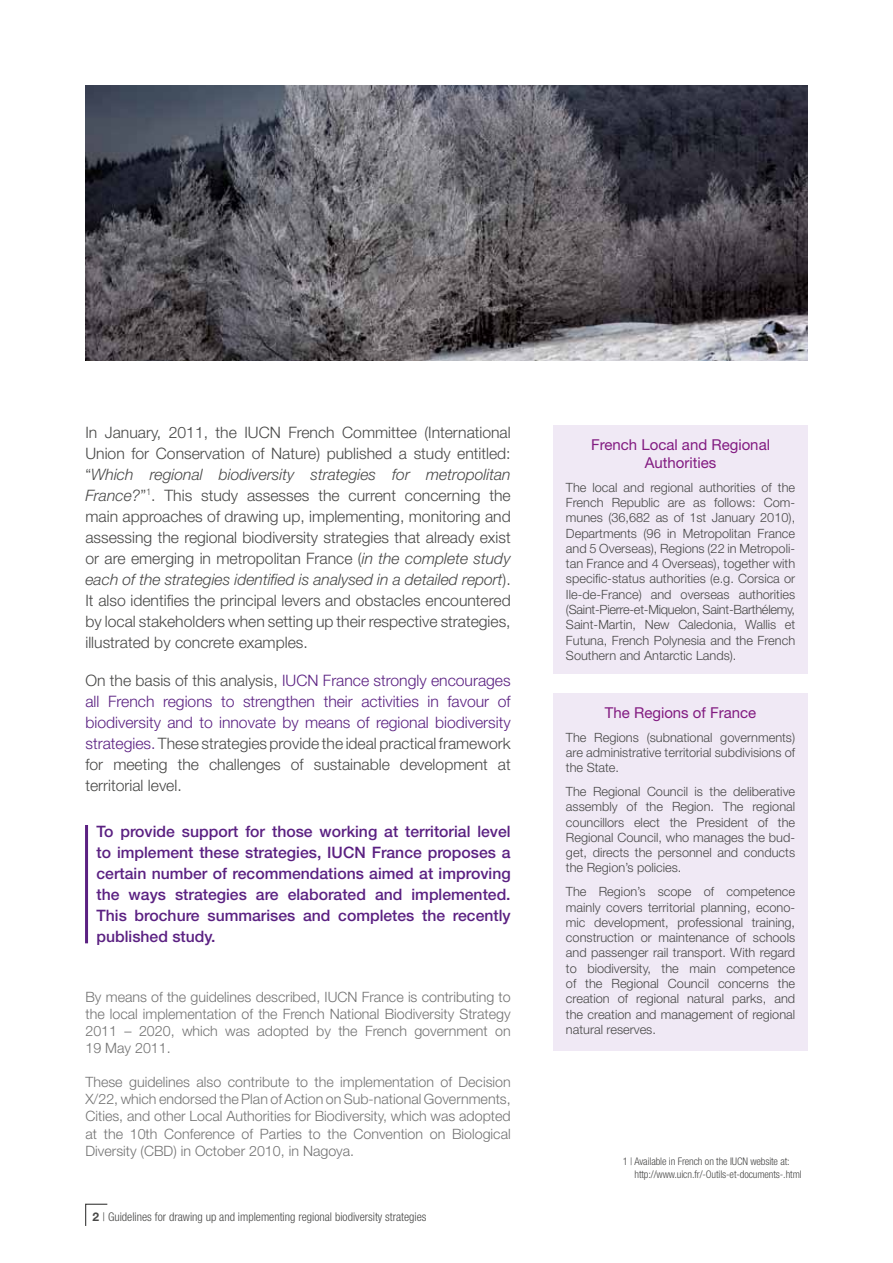
<style>
.page{position:relative;width:893px;height:1263px;background:#fff}
.page>*{position:absolute;margin:0;border:0;box-sizing:border-box;transform-origin:0 0}
.t1{font:300 15.75px/21px "Helvetica Neue";color:#484847;text-align:justify}
.t2{font:300 15.75px/21px "Helvetica Neue";color:#5b2182;text-align:justify}
.t3{font:500 15.75px/21px "Helvetica Neue";color:#5b2182;text-align:justify}
.t4{font:15px/18px "Helvetica Neue";color:#821b81;text-align:center}
.t5{font:300 14.25px/17.1px "Helvetica Neue";color:#737373;text-align:justify}
.t6{font:300 12.75px/15.3px "Helvetica Neue";color:#484847;text-align:justify}
.t7{font:300 condensed 12px "Helvetica Neue";color:#484847}
.t8{font:300 condensed 10.5px/12.6px "Helvetica Neue";letter-spacing:-.01em;color:#484847}
.s1{font-style:italic}
.s2{color:#484847}
.s3{font-family:"Helvetica Neue CE";font-weight:700;font-stretch:normal}
</style>
<div class="page">
<svg style="left:85px;top:1203px;width:23px;height:23px"></svg>
<img style="left:85px;top:85px;width:723px;height:275px">
<hr style="left:85px;top:825px;width:3px;height:118px;background:#5b2182">
<div style="left:553px;top:425px;width:255px;height:249px;background:#f0e9f5"></div>
<div style="left:553px;top:693px;width:255px;height:357px;background:#f0e9f5"></div>
<p class="t1" style="left:85px;top:421px;width:427px">In January, 2011, the IUCN French Committee (International Union for Conservation of Nature) published a study entitled: “<span class="s1">Which regional biodiversity strategies for metropolitan France?</span>”<sup>1</sup>. This study assesses the current concerning the main approaches of drawing up, implementing, monitoring and assessing the regional biodiversity strategies that already exist or are emerging in metropolitan France (<span class="s1">in the complete study each of the strategies identified is analysed in a detailed report</span>).<br>It also identifies the principal levers and obstacles encountered by local stakeholders when setting up their respective strategies, illustrated by concrete examples.</p>
<p class="t2" style="left:85px;top:669px;width:427px"><span class="s2">On the basis of this analysis,</span> IUCN France strongly encourages all French regions to strengthen their activities in favour of biodiversity and to innovate by means of regional biodiversity strategies. <span class="s2">These strategies provide the ideal practical framework for meeting the challenges of sustainable development at territorial level.</span></p>
<p class="t3" style="left:97px;top:821px;width:416px">To provide support for those working at territorial level to implement these strategies, IUCN France proposes a certain number of recommendations aimed at improving the ways strategies are elaborated and implemented.<br>This brochure summarises and completes the recently published study.</p>
<p class="t5" style="left:85px;top:988px;width:427px">By means of the guidelines described, IUCN France is contributing to the local implementation of the French National Biodiversity Strategy 2011 – 2020, which was adopted by the French government on 19 May 2011.</p>
<p class="t5" style="left:85px;top:1073px;width:427px">These guidelines also contribute to the implementation of Decision X/22, which endorsed the Plan of Action on Sub-national Governments, Cities, and other Local Authorities for Biodiversity, which was adopted at the 10th Conference of Parties to the Convention on Biological Diversity (CBD) in October 2010, in Nagoya.</p>
<p class="t7" style="left:92px;top:1210px;width:336px"><span class="s3">2</span> | Guidelines for drawing up and implementing regional biodiversity strategies</p>
<p class="t4" style="left:591px;top:435px;width:180px">French Local and Regional<br>Authorities</p>
<p class="t6" style="left:566px;top:479px;width:231px">The local and regional authorities of the French Republic are as follows: Com&shy;munes (36,682 as of 1st January 2010), Departments (96 in Metropolitan France and 5 Overseas), Regions (22 in Metropoli&shy;tan France and 4 Overseas), together with specific-status authorities (e.g. Corsica or Ile-de-France) and overseas authorities (Saint-Pierre-et-Miquelon, Saint-Barthélemy, Saint-Martin, New Caledonia, Wallis et Futuna, French Polynesia and the French Southern and Antarctic Lands).</p>
<p class="t4" style="left:605px;top:703px;width:153px">The Regions of France</p>
<p class="t6" style="left:566px;top:729px;width:231px">The Regions (subnational governments) are administrative territorial subdivisions of the State.</p>
<p class="t6" style="left:566px;top:783px;width:231px">The Regional Council is the deliberative assembly of the Region. The regional councillors elect the President of the Regional Council, who manages the bud&shy;get, directs the personnel and conducts the Region’s policies.</p>
<p class="t6" style="left:566px;top:884px;width:231px">The Region’s scope of competence mainly covers territorial planning, econo&shy;mic development, professional training, construction or maintenance of schools and passenger rail transport. With regard to biodiversity, the main competence of the Regional Council concerns the creation of regional natural parks, and the creation and management of regional natural reserves.</p>
<p class="t8" style="left:635px;top:1155px;width:169px;text-indent:-12px">1 | Available in French on the IUCN website at: http://www.uicn.fr/-Outils-et-documents-.html</p>
</div>
